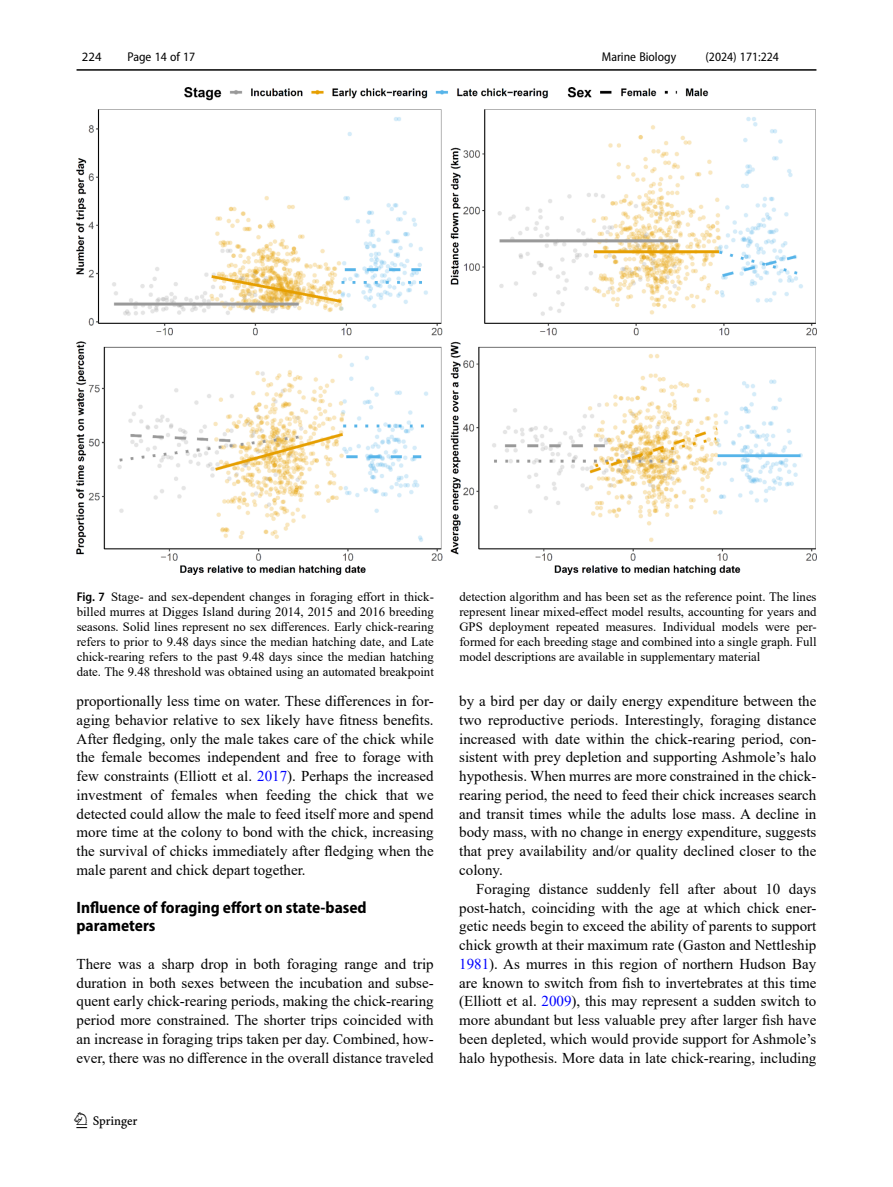
<style>
.page{position:relative;width:893px;height:1187px;background:#fff}
.page>*{position:absolute;margin:0;border:0;box-sizing:border-box;transform-origin:0 0}
.t1{font:22.5px "Springnew";color:#000}
.Head_2{font:700 semi-condensed 16.5px/18.8px "Myriad Pro";color:#000}
.Body_Text{font:15px/18.8px "Times New Roman";color:#000;text-align:justify}
.Body_Text_Indent{font:15px/18.8px "Times New Roman";color:#000;text-align:justify}
.Figure_Caption{font:12.75px/15px "Times New Roman";color:#000;text-align:justify}
.t2{font:semi-condensed 12.75px "Myriad Pro";color:#000}
.t3{font:12.75px "Myriad Pro";color:#000}
.s1{font-family:"Myriad Pro";font-weight:600;font-stretch:semi-condensed}
.s2{color:#00f}
</style>
<div class="page">
<hr style="left:77px;top:69px;width:739px;height:2px;background:#000">
<img style="left:77px;top:87px;width:740px;height:487px">
<p class="t3" style="left:82px;top:48px;width:21px">224</p>
<p class="t2" style="left:127px;top:49px;width:69px">Page 14 of 17</p>
<p class="t2" style="left:602px;top:49px;width:76px">Marine Biology</p>
<p class="t2" style="left:705px;top:49px;width:75px">(2024) 171:224</p>
<p class="Figure_Caption" style="left:77px;top:589px;width:359px"><span class="s1">Fig. 7</span> Stage- and sex-dependent changes in foraging effort in thick&shy;billed murres at Digges Island during 2014, 2015 and 2016 breeding seasons. Solid lines represent no sex differences. Early chick-rearing refers to prior to 9.48 days since the median hatching date, and Late chick-rearing refers to the past 9.48 days since the median hatching date. The 9.48 threshold was obtained using an automated breakpoint</p>
<p class="Figure_Caption" style="left:459px;top:589px;width:359px">detection algorithm and has been set as the reference point. The lines represent linear mixed-effect model results, accounting for years and GPS deployment repeated measures. Individual models were per&shy;formed for each breeding stage and combined into a single graph. Full model descriptions are available in supplementary material</p>
<p class="Body_Text" style="left:77px;top:691px;width:359px">proportionally less time on water. These differences in for&shy;aging behavior relative to sex likely have fitness benefits.<br>After fledging, only the male takes care of the chick while the female becomes independent and free to forage with few constraints (Elliott et al. <span class="s2">2017</span>). Perhaps the increased investment of females when feeding the chick that we detected could allow the male to feed itself more and spend more time at the colony to bond with the chick, increasing the survival of chicks immediately after fledging when the male parent and chick depart together.</p>
<p class="Head_2" style="left:77px;top:897px;width:292px">Influence of foraging effort on state-based parameters</p>
<p class="Body_Text" style="left:77px;top:953px;width:359px">There was a sharp drop in both foraging range and trip duration in both sexes between the incubation and subse&shy;quent early chick-rearing periods, making the chick-rearing period more constrained. The shorter trips coincided with an increase in foraging trips taken per day. Combined, how&shy;ever, there was no difference in the overall distance traveled</p>
<h1 class="t1" style="left:77px;top:1107px;width:63px">1 3</h1>
<p class="Body_Text" style="left:459px;top:691px;width:359px">by a bird per day or daily energy expenditure between the two reproductive periods. Interestingly, foraging distance increased with date within the chick-rearing period, con&shy;sistent with prey depletion and supporting Ashmole’s halo hypothesis. When murres are more constrained in the chick&shy;rearing period, the need to feed their chick increases search and transit times while the adults lose mass. A decline in body mass, with no change in energy expenditure, suggests that prey availability and/or quality declined closer to the colony.</p>
<p class="Body_Text_Indent" style="left:459px;top:878px;width:359px;text-indent:17px">Foraging distance suddenly fell after about 10 days post-hatch, coinciding with the age at which chick ener&shy;getic needs begin to exceed the ability of parents to support chick growth at their maximum rate (Gaston and Nettleship <span class="s2">1981</span>). As murres in this region of northern Hudson Bay are known to switch from fish to invertebrates at this time (Elliott et al. <span class="s2">2009</span>), this may represent a sudden switch to more abundant but less valuable prey after larger fish have been depleted, which would provide support for Ashmole’s halo hypothesis. More data in late chick-rearing, including</p>
</div>
